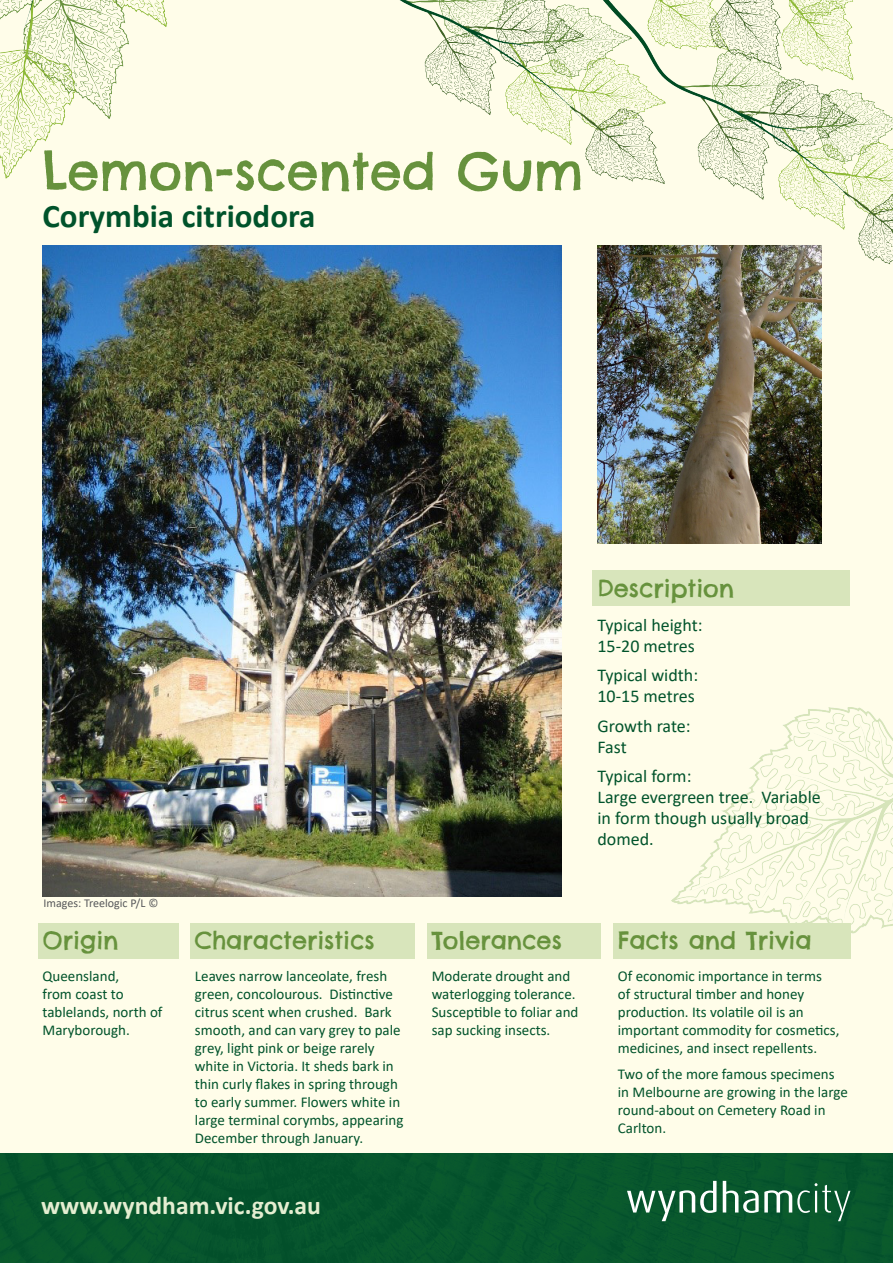
<style>
.page{position:relative;width:893px;height:1263px;background:#fffde9}
.page>*{position:absolute;margin:0;border:0;box-sizing:border-box;transform-origin:0 0}
.t1{font:51px "Chelsea Market Pro";color:#67923d}
.t2{font:700 33px "Calibri";color:#00532b}
.t3{font:700 25.65px "Calibri";color:#e4eed1}
.t4{font:24px "Chelsea Market Pro";color:#67923d}
.t5{font:18px/21px "Calibri";color:#00532b}
.t6{font:15px/18px "Calibri";color:#00532b}
.t7{font:12px "Calibri";color:#57585a}
</style>
<div class="page">
<div style="left:0;top:1153px;width:893px;height:110px;background:#07562d"></div>
<svg style="left:627px;top:1181px;width:89px;height:40px;background:#3c7a59"></svg>
<svg style="left:723px;top:1181px;width:127px;height:40px;background:#347452"></svg>
<img style="left:0;top:0;width:893px;height:268px">
<img style="left:671px;top:707px;width:222px;height:231px">
<div style="left:592px;top:570px;width:258px;height:35px;background:#d8e5bb"></div>
<img style="left:43px;top:245px;width:518px;height:652px">
<img style="left:597px;top:245px;width:224px;height:298px">
<div style="left:190px;top:923px;width:225px;height:35px;background:#d8e5bb"></div>
<div style="left:427px;top:923px;width:173px;height:35px;background:#d8e5bb"></div>
<div style="left:613px;top:923px;width:237px;height:35px;background:#d8e5bb"></div>
<div style="left:38px;top:923px;width:140px;height:35px;background:#d8e5bb"></div>
<p class="t1" style="left:43px;top:139px;width:542px">Lemon-scented Gum</p>
<p class="t2" style="left:43px;top:193px;width:274px">Corymbia citriodora</p>
<p class="t7" style="left:44px;top:895px;width:116px">Images: Treelogic P/L ©</p>
<p class="t4" style="left:597px;top:572px;width:138px">Description</p>
<p class="t5" style="left:597px;top:614px;width:107px">Typical height:<br>15-20 metres</p>
<p class="t5" style="left:597px;top:664px;width:102px">Typical width:<br>10-15 metres</p>
<p class="t5" style="left:597px;top:715px;width:95px">Growth rate:<br>Fast</p>
<p class="t5" style="left:597px;top:765px;width:225px">Typical form:<br>Large evergreen tree. Variable in form though usually broad domed.</p>
<p class="t4" style="left:43px;top:925px;width:78px">Origin</p>
<p class="t4" style="left:195px;top:925px;width:181px">Characteristics</p>
<p class="t4" style="left:432px;top:925px;width:132px">Tolerances</p>
<p class="t4" style="left:618px;top:925px;width:195px">Facts and Trivia</p>
<p class="t6" style="left:43px;top:966px;width:121px">Queensland,<br>from coast to tablelands, north of<br>Maryborough.</p>
<p class="t6" style="left:195px;top:966px;width:210px">Leaves narrow lanceolate, fresh green, concolourous. Distinctive citrus scent when crushed. Bark smooth, and can vary grey to pale grey, light pink or beige rarely white in Victoria. It sheds bark in thin curly flakes in spring through to early summer. Flowers white in large terminal corymbs, appearing<br>December through January.</p>
<p class="t6" style="left:432px;top:966px;width:148px">Moderate drought and waterlogging tolerance.<br>Susceptible to foliar and sap sucking insects.</p>
<p class="t6" style="left:618px;top:966px;width:223px">Of economic importance in terms<br>of structural timber and honey production. Its volatile oil is an important commodity for cosmetics, medicines, and insect repellents.</p>
<p class="t6" style="left:618px;top:1065px;width:232px">Two of the more famous specimens in Melbourne are growing in the large round-about on Cemetery Road in<br>Carlton.</p>
<h3 class="t3" style="left:41px;top:1188px;width:282px">www.wyndham.vic.gov.au</h3>
</div>
